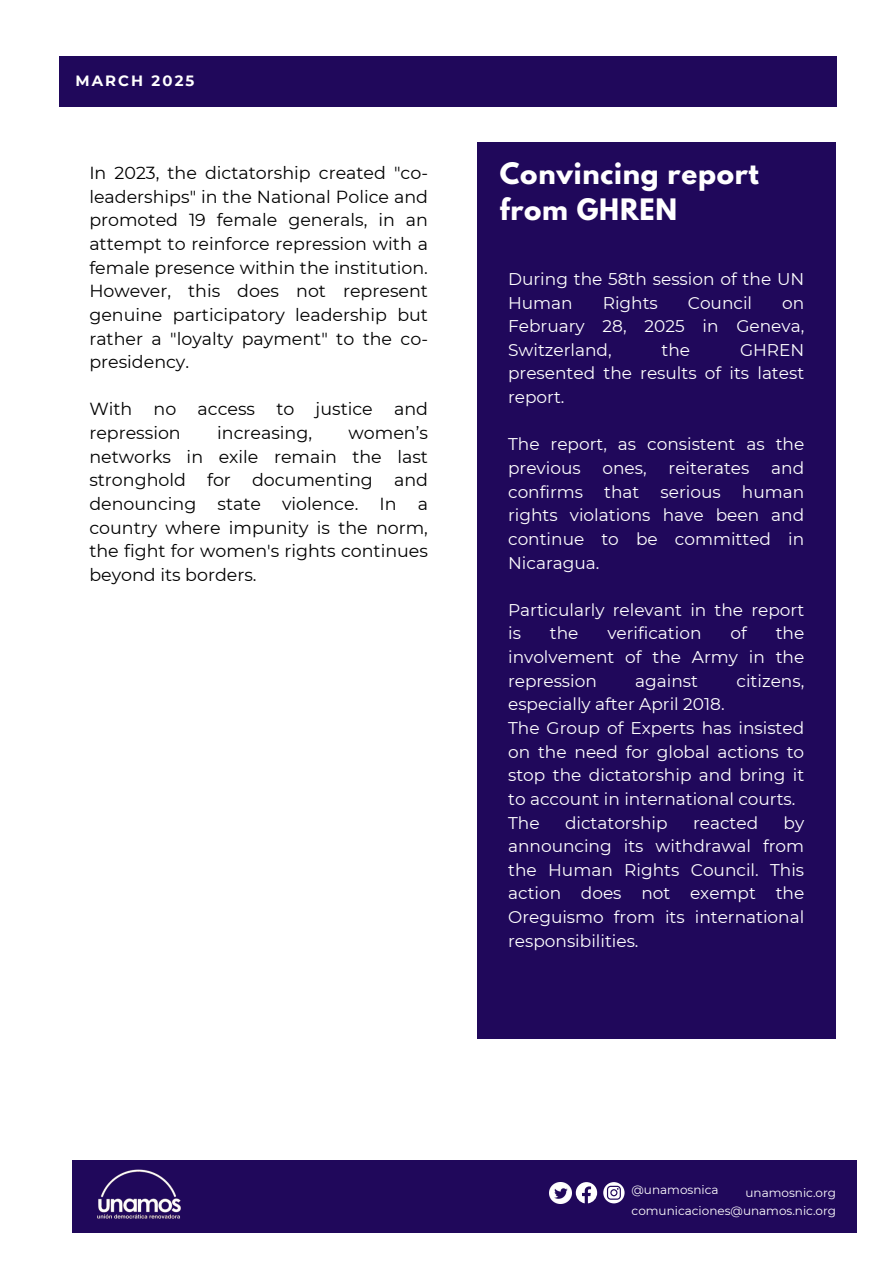
<style>
.page{position:relative;width:894px;height:1264px;background:#fff}
.page>*{position:absolute;margin:0;border:0;box-sizing:border-box;transform-origin:0 0}
.t1{font:700 26.25px/36px "League Spartan";letter-spacing:.03em;color:#fff}
.t2{font:17.4px/23.7px "Montserrat";color:#000;text-align:justify}
.t3{font:16.95px/23.7px "Montserrat";color:#fff;text-align:justify}
.t4{font:700 14.85px "Montserrat";letter-spacing:.14em;color:#fff}
.t5{font:12px "Montserrat";color:#fff}
</style>
<div class="page">
<div style="left:59px;top:56px;width:776px;height:51px;background:#20085b"></div>
<div style="left:72px;top:1160px;width:784px;height:72px;background:#20085b"></div>
<img style="left:97px;top:1169px;width:84px;height:50px">
<svg style="left:603px;top:1182px;width:21px;height:21px"></svg>
<svg style="left:575px;top:1182px;width:22px;height:21px"></svg>
<img style="left:550px;top:1182px;width:21px;height:21px">
<div style="left:477px;top:142px;width:358px;height:897px;background:#20085b"></div>
<h3 class="t4" style="left:75px;top:71px;width:120px">MARCH 2025</h3>
<h1 class="t2" style="left:89px;top:161px;width:340px">In 2023, the dictatorship created "co&shy;leaderships" in the National Police and promoted 19 female generals, in an attempt to reinforce repression with a female presence within the institution.<br>However, this does not represent genuine participatory leadership but rather a "loyalty payment" to the co&shy;presidency.</h1>
<h3 class="t2" style="left:89px;top:397px;width:340px">With no access to justice and repression</h3>
<h3 class="t2" style="left:89px;top:421px;width:340px;text-indent:259px">women’s networks in exile remain the last stronghold for documenting and denouncing state violence. In a country where impunity is the norm, the fight for women's rights continues beyond its borders.</h3>
<h3 class="t2" style="left:217px;top:421px;width:96px">increasing,</h3>
<h3 class="t1" style="left:499px;top:159px;width:261px">Convincing report from GHREN</h3>
<h3 class="t3" style="left:508px;top:267px;width:297px">During the 58th session of the UN<br>Human</h3>
<h3 class="t3" style="left:602px;top:290px;width:57px">Rights</h3>
<h3 class="t3" style="left:687px;top:290px;width:66px">Council</h3>
<h3 class="t3" style="left:508px;top:290px;width:297px;text-indent:274px">on February 28, 2025 in Geneva, Switzerland,</h3>
<h3 class="t3" style="left:661px;top:338px;width:30px">the</h3>
<h3 class="t3" style="left:508px;top:338px;width:297px;text-indent:232px">GHREN presented the results of its latest report.</h3>
<p class="t3" style="left:508px;top:432px;width:297px">The report, as consistent as the previous</p>
<p class="t3" style="left:508px;top:456px;width:297px;text-indent:263px">and confirms that serious human rights violations have been and continue to be committed in Nicaragua.</p>
<p class="t3" style="left:508px;top:598px;width:297px">Particularly relevant in the report is</p>
<p class="t3" style="left:602px;top:456px;width:46px">ones,</p>
<p class="t3" style="left:668px;top:456px;width:82px">reiterates</p>
<p class="t3" style="left:549px;top:621px;width:30px">the</p>
<p class="t3" style="left:607px;top:621px;width:96px">verification</p>
<p class="t3" style="left:730px;top:621px;width:18px">of</p>
<p class="t3" style="left:508px;top:621px;width:297px;text-indent:267px">the involvement of the Army in the repression</p>
<p class="t3" style="left:635px;top:668px;width:64px">against</p>
<p class="t3" style="left:736px;top:668px;width:69px">citizens,</p>
<p class="t3" style="left:508px;top:692px;width:297px;text-align:left">especially after April 2018.<br>The Group of Experts has insisted on the need for global actions to stop the dictatorship and bring it to account in international courts.<br>The</p>
<p class="t3" style="left:508px;top:810px;width:297px;text-indent:275px">by announcing its withdrawal from the Human Rights Council. This action does not exempt the Oreguismo from its international responsibilities.</p>
<p class="t3" style="left:565px;top:810px;width:104px">dictatorship</p>
<p class="t3" style="left:692px;top:810px;width:67px">reacted</p>
<p class="t5" style="left:631px;top:1182px;width:88px">@unamosnica</p>
<h4 class="t5" style="left:745px;top:1184px;width:92px">unamosnic.org</h4>
<h3 class="t5" style="left:631px;top:1203px;width:206px">comunicaciones@unamos.nic.org</h3>
</div>
